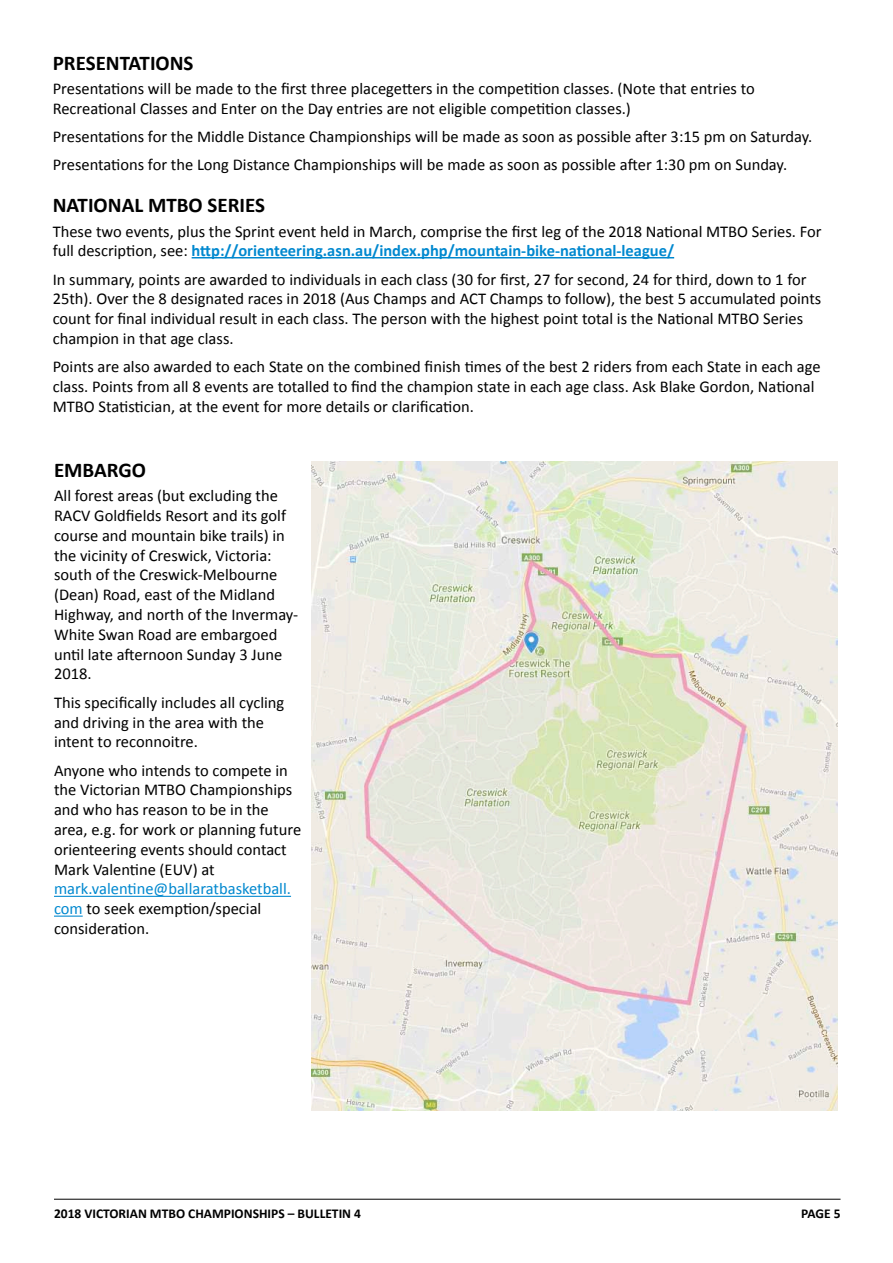
<style>
.page{position:relative;width:893px;height:1263px;background:#fff}
.page>*{position:absolute;margin:0;border:0;box-sizing:border-box;transform-origin:0 0}
.t1{font:700 21px "Calibri";color:#000}
.t2{font:16.5px/19.8px "Calibri";color:#000}
.t3{font:16.5px/19.8px "Calibri";color:#0088cf}
.t4{font:700 13.5px "Calibri";color:#000}
.s1{font-weight:700;color:#0088cf}
.s2{color:#000}
</style>
<div class="page">
<hr style="left:54px;top:1199px;width:786px;height:1px;background:#000">
<img style="left:312px;top:461px;width:526px;height:650px">
<hr style="left:54px;top:896px;width:237px;height:1px;background:#0088cf">
<hr style="left:54px;top:915px;width:29px;height:2px;background:#0088cf">
<hr style="left:192px;top:257px;width:482px;height:1px;background:#0088cf">
<p class="t1" style="left:53px;top:50px;width:142px">PRESENTATIONS</p>
<p class="t2" style="left:53px;top:78px;width:704px">Presentations will be made to the first three placegetters in the competition classes. (Note that entries to<br>Recreational Classes and Enter on the Day entries are not eligible competition classes.)</p>
<p class="t2" style="left:53px;top:121px;width:761px;line-height:28.3px">Presentations for the Middle Distance Championships will be made as soon as possible after 3:15 pm on Saturday.<br>Presentations for the Long Distance Championships will be made as soon as possible after 1:30 pm on Sunday.</p>
<p class="t1" style="left:53px;top:192px;width:214px">NATIONAL MTBO SERIES</p>
<p class="t2" style="left:53px;top:220px;width:770px">These two events, plus the Sprint event held in March, comprise the first leg of the 2018 National MTBO Series. For full description, see: <span class="s1">http://orienteering.asn.au/index.php/mountain-bike-national-league/</span></p>
<p class="t2" style="left:53px;top:268px;width:770px">In summary, points are awarded to individuals in each class (30 for first, 27 for second, 24 for third, down to 1 for 25th). Over the 8 designated races in 2018 (Aus Champs and ACT Champs to follow), the best 5 accumulated points count for final individual result in each class. The person with the highest point total is the National MTBO Series champion in that age class.</p>
<p class="t2" style="left:53px;top:356px;width:769px">Points are also awarded to each State on the combined finish times of the best 2 riders from each State in each age class. Points from all 8 events are totalled to find the champion state in each age class. Ask Blake Gordon, National<br>MTBO Statistician, at the event for more details or clarification.</p>
<p class="t1" style="left:54px;top:457px;width:94px">EMBARGO</p>
<p class="t2" style="left:54px;top:485px;width:246px">All forest areas (but excluding the<br>RACV Goldfields Resort and its golf course and mountain bike trails) in the vicinity of Creswick, Victoria: south of the Creswick-Melbourne (Dean) Road, east of the Midland<br>Highway, and north of the Invermay-<br>White Swan Road are embargoed until late afternoon Sunday 3 June<br>2018.</p>
<p class="t2" style="left:54px;top:691px;width:232px">This specifically includes all cycling and driving in the area with the intent to reconnoitre.</p>
<p class="t2" style="left:54px;top:759px;width:249px">Anyone who intends to compete in the Victorian MTBO Championships and who has reason to be in the area, e.g. for work or planning future orienteering events should contact<br>Mark Valentine (EUV) at</p>
<p class="t3" style="left:54px;top:878px;width:239px">mark.valentine@ballaratbasketball. com <span class="s2">to seek exemption/special consideration.</span></p>
<p class="t4" style="left:54px;top:1205px;width:309px">2018 VICTORIAN MTBO CHAMPIONSHIPS – BULLETIN 4</p>
<p class="t4" style="left:801px;top:1205px;width:41px">PAGE 5</p>
</div>
